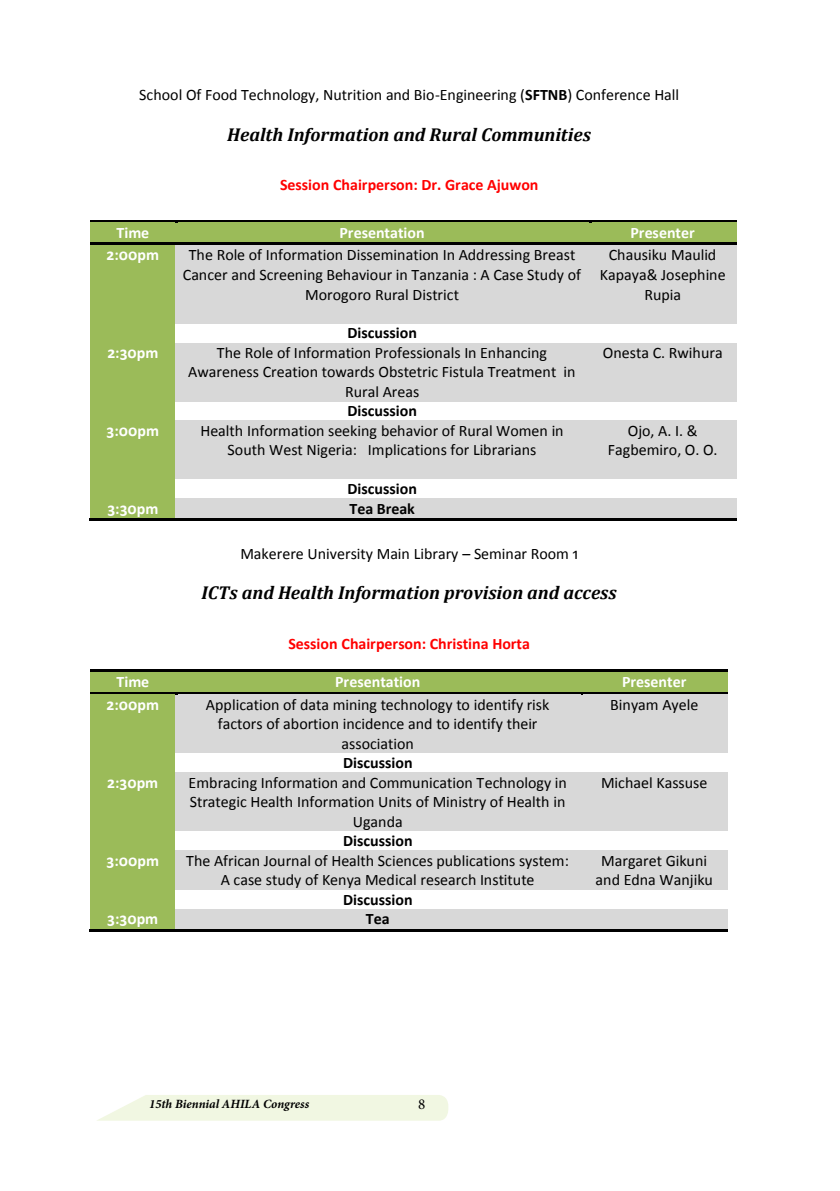
<style>
.page{position:relative;width:840px;height:1191px;background:#fff}
.page>*{position:absolute;margin:0;border:0;box-sizing:border-box;transform-origin:0 0}
.t1{font:italic 700 18.6px "Cambria";color:#000}
.t2{font:16px/19.4px "Calibri";color:#000;text-align:center}
.t3{font:700 16px "Calibri";color:#fff}
.t4{font:700 16px "Calibri";color:#000}
.t5{font:700 16px "Calibri";color:#f00}
.t6{font:15.2px "Minion Pro";color:#000}
.t7{font:italic 700 12.6px "Minion Pro";color:#000}
.s1{font-weight:700}
</style>
<div class="page">
<svg style="left:98px;top:1095px;width:350px;height:25px"></svg>
<div style="left:90px;top:223px;width:85px;height:19px;background:#9bbb59"></div>
<div style="left:175px;top:223px;width:413px;height:19px;background:#9bbb59"></div>
<div style="left:588px;top:223px;width:148px;height:19px;background:#9bbb59"></div>
<hr style="left:90px;top:220px;width:85px;height:3px;background:#000">
<hr style="left:178px;top:220px;width:410px;height:3px;background:#000">
<hr style="left:591px;top:220px;width:145px;height:3px;background:#000">
<div style="left:90px;top:245px;width:85px;height:78px;background:#9bbb59"></div>
<div style="left:175px;top:245px;width:413px;height:78px;background:#d8d8d8"></div>
<div style="left:588px;top:245px;width:148px;height:78px;background:#d8d8d8"></div>
<hr style="left:90px;top:242px;width:85px;height:3px;background:#000">
<hr style="left:178px;top:242px;width:410px;height:3px;background:#000">
<hr style="left:591px;top:242px;width:145px;height:3px;background:#000">
<div style="left:90px;top:323px;width:85px;height:20px;background:#9bbb59"></div>
<div style="left:90px;top:343px;width:85px;height:58px;background:#9bbb59"></div>
<div style="left:175px;top:343px;width:413px;height:58px;background:#d8d8d8"></div>
<div style="left:588px;top:343px;width:148px;height:58px;background:#d8d8d8"></div>
<div style="left:90px;top:401px;width:85px;height:20px;background:#9bbb59"></div>
<div style="left:90px;top:421px;width:85px;height:58px;background:#9bbb59"></div>
<div style="left:175px;top:421px;width:413px;height:58px;background:#d8d8d8"></div>
<div style="left:588px;top:421px;width:148px;height:58px;background:#d8d8d8"></div>
<div style="left:90px;top:479px;width:85px;height:19px;background:#9bbb59"></div>
<div style="left:90px;top:498px;width:85px;height:20px;background:#9bbb59"></div>
<div style="left:175px;top:498px;width:413px;height:20px;background:#d8d8d8"></div>
<div style="left:588px;top:498px;width:148px;height:20px;background:#d8d8d8"></div>
<hr style="left:89px;top:518px;width:86px;height:3px;background:#000">
<hr style="left:177px;top:518px;width:411px;height:3px;background:#000">
<hr style="left:590px;top:518px;width:146px;height:3px;background:#000">
<div style="left:90px;top:672px;width:85px;height:19px;background:#9bbb59"></div>
<div style="left:175px;top:672px;width:405px;height:19px;background:#9bbb59"></div>
<div style="left:580px;top:672px;width:147px;height:19px;background:#9bbb59"></div>
<hr style="left:90px;top:669px;width:85px;height:3px;background:#000">
<hr style="left:178px;top:669px;width:402px;height:3px;background:#000">
<hr style="left:583px;top:669px;width:144px;height:3px;background:#000">
<div style="left:90px;top:694px;width:85px;height:59px;background:#9bbb59"></div>
<div style="left:175px;top:694px;width:405px;height:59px;background:#d8d8d8"></div>
<div style="left:580px;top:694px;width:147px;height:59px;background:#d8d8d8"></div>
<hr style="left:90px;top:691px;width:85px;height:3px;background:#000">
<svg style="left:175px;top:691px;width:3px;height:4px"></svg>
<hr style="left:178px;top:691px;width:402px;height:3px;background:#000">
<hr style="left:583px;top:691px;width:144px;height:3px;background:#000">
<div style="left:90px;top:753px;width:85px;height:19px;background:#9bbb59"></div>
<div style="left:90px;top:772px;width:85px;height:59px;background:#9bbb59"></div>
<div style="left:175px;top:772px;width:405px;height:59px;background:#d8d8d8"></div>
<div style="left:580px;top:772px;width:147px;height:59px;background:#d8d8d8"></div>
<div style="left:90px;top:831px;width:85px;height:19px;background:#9bbb59"></div>
<div style="left:90px;top:850px;width:85px;height:39px;background:#9bbb59"></div>
<div style="left:175px;top:850px;width:405px;height:39px;background:#d8d8d8"></div>
<div style="left:580px;top:850px;width:147px;height:39px;background:#d8d8d8"></div>
<div style="left:90px;top:889px;width:85px;height:20px;background:#9bbb59"></div>
<div style="left:90px;top:909px;width:85px;height:19px;background:#9bbb59"></div>
<div style="left:175px;top:909px;width:405px;height:19px;background:#d8d8d8"></div>
<div style="left:580px;top:909px;width:147px;height:19px;background:#d8d8d8"></div>
<hr style="left:89px;top:928px;width:86px;height:3px;background:#000">
<hr style="left:177px;top:928px;width:403px;height:3px;background:#000">
<hr style="left:582px;top:928px;width:145px;height:3px;background:#000">
<p class="t2" style="left:139px;top:84px;width:541px">School Of Food Technology, Nutrition and Bio-Engineering (<span class="s1">SFTNB</span>) Conference Hall</p>
<p class="t1" style="left:227px;top:121px;width:365px">Health Information and Rural Communities</p>
<p class="t5" style="left:280px;top:175px;width:260px">Session Chairperson: Dr. Grace Ajuwon</p>
<p class="t3" style="left:116px;top:223px;width:34px">Time</p>
<p class="t3" style="left:339px;top:223px;width:87px">Presentation</p>
<p class="t3" style="left:630px;top:223px;width:66px">Presenter</p>
<p class="t3" style="left:107px;top:245px;width:54px">2:00pm</p>
<p class="t2" style="left:183px;top:244px;width:399px">The Role of Information Dissemination In Addressing Breast<br>Cancer and Screening Behaviour in Tanzania : A Case Study of<br>Morogoro Rural District</p>
<p class="t2" style="left:599px;top:244px;width:127px">Chausiku Maulid<br>Kapaya&amp; Josephine<br>Rupia</p>
<p class="t4" style="left:347px;top:323px;width:71px">Discussion</p>
<p class="t3" style="left:107px;top:343px;width:52px">2:30pm</p>
<p class="t2" style="left:188px;top:342px;width:388px">The Role of Information Professionals In Enhancing<br>Awareness Creation towards Obstetric Fistula Treatment in<br>Rural Areas</p>
<p class="t2" style="left:602px;top:342px;width:121px">Onesta C. Rwihura</p>
<p class="t4" style="left:347px;top:401px;width:71px">Discussion</p>
<p class="t3" style="left:107px;top:421px;width:54px">3:00pm</p>
<p class="t2" style="left:200px;top:420px;width:364px">Health Information seeking behavior of Rural Women in<br>South West Nigeria: Implications for Librarians</p>
<p class="t2" style="left:607px;top:420px;width:111px">Ojo, A. I. &amp;<br>Fagbemiro, O. O.</p>
<p class="t4" style="left:347px;top:479px;width:71px">Discussion</p>
<p class="t3" style="left:107px;top:498px;width:52px">3:30pm</p>
<p class="t4" style="left:349px;top:498px;width:67px">Tea Break</p>
<p class="t2" style="left:240px;top:543px;width:339px">Makerere University Main Library – Seminar Room 1</p>
<p class="t1" style="left:201px;top:580px;width:416px">ICTs and Health Information provision and access</p>
<p class="t5" style="left:288px;top:633px;width:243px">Session Chairperson: Christina Horta</p>
<p class="t3" style="left:116px;top:672px;width:34px">Time</p>
<p class="t3" style="left:335px;top:672px;width:87px">Presentation</p>
<p class="t3" style="left:621px;top:672px;width:66px">Presenter</p>
<p class="t3" style="left:107px;top:694px;width:54px">2:00pm</p>
<p class="t2" style="left:206px;top:694px;width:345px">Application of data mining technology to identify risk factors of abortion incidence and to identify their association</p>
<p class="t2" style="left:610px;top:694px;width:90px">Binyam Ayele</p>
<p class="t4" style="left:343px;top:753px;width:71px">Discussion</p>
<p class="t3" style="left:107px;top:772px;width:52px">2:30pm</p>
<p class="t2" style="left:188px;top:772px;width:379px">Embracing Information and Communication Technology in<br>Strategic Health Information Units of Ministry of Health in<br>Uganda</p>
<p class="t2" style="left:600px;top:772px;width:108px">Michael Kassuse</p>
<p class="t4" style="left:343px;top:831px;width:71px">Discussion</p>
<p class="t3" style="left:107px;top:850px;width:54px">3:00pm</p>
<p class="t2" style="left:186px;top:850px;width:384px">The African Journal of Health Sciences publications system:<br>A case study of Kenya Medical research Institute</p>
<p class="t2" style="left:595px;top:850px;width:119px">Margaret Gikuni and Edna Wanjiku</p>
<p class="t4" style="left:343px;top:889px;width:71px">Discussion</p>
<p class="t3" style="left:107px;top:909px;width:52px">3:30pm</p>
<p class="t4" style="left:366px;top:909px;width:25px">Tea</p>
<p class="t7" style="left:149px;top:1095px;width:161px">15th Biennial AHILA Congress</p>
<p class="t6" style="left:418px;top:1094px;width:9px">8</p>
</div>
